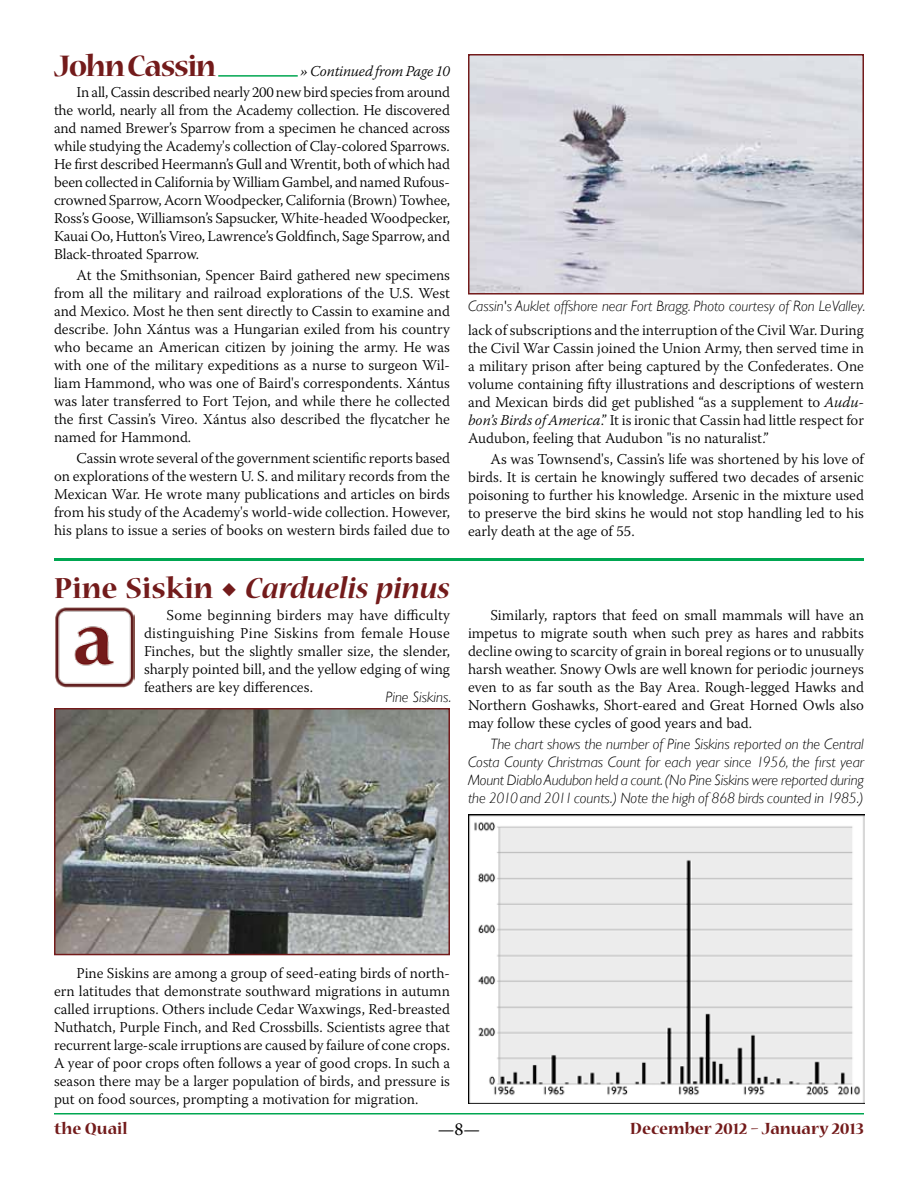
<style>
.page{position:relative;width:918px;height:1188px;background:#fff}
.page>*{position:absolute;margin:0;border:0;box-sizing:border-box;transform-origin:0 0}
.t1{font:italic 700 33px "Nueva Std";color:#731b1b}
.t2{font:700 33px "Nueva Std";letter-spacing:-.035em;color:#731b1b}
.t3{font:700 18px "Nueva Std";color:#731b1b}
.t4{font:18px "Warnock Pro";color:#000}
.t5{font:300 15px/18px "Warnock Pro";color:#000;text-align:justify}
.t6{font:italic 300 15px/18px "Gill Sans";color:#000;text-align:justify}
.t7{font:italic 300 15px "Warnock Pro";letter-spacing:-.015em;color:#000}
.s1{font-weight:400}
.s2{font-style:normal;font-size:32.25px}
.s3{font-family:"Minion Pro";font-weight:600;font-style:normal}
.s4{font-style:italic}
</style>
<div class="page">
<hr style="left:54px;top:1113px;width:810px;height:1px;background:#00a651">
<img style="left:55px;top:607px;width:80px;height:81px">
<hr style="left:54px;top:558px;width:810px;height:3px;background:#00a651">
<hr style="left:218px;top:75px;width:80px;height:2px;background:#00a651">
<img style="left:57px;top:711px;width:390px;height:241px">
<div style="left:54px;top:708px;width:396px;height:247px;border:2px solid #731b1b"></div>
<img style="left:468px;top:814px;width:396px;height:289px">
<img style="left:471px;top:57px;width:390px;height:235px">
<div style="left:468px;top:54px;width:396px;height:241px;border:2px solid #731b1b"></div>
<h1 class="t2" style="left:54px;top:51px;width:164px">John Cassin</h1>
<p class="t7" style="left:300px;top:62px;width:152px"><span class="s1">»</span> Continued from Page 10</p>
<p class="t5" style="left:54px;top:83px;width:398px;text-indent:22px">In all, Cassin described nearly 200 new bird species from around the world, nearly all from the Academy collection. He discovered and named Brewer’s Sparrow from a specimen he chanced across while studying the Academy's collection of Clay-colored Sparrows.<br>He first described Heermann’s Gull and Wrentit, both of which had been collected in California by William Gambel, and named Rufous&shy;crowned Sparrow, Acorn Woodpecker, California (Brown) Towhee, Ross’s Goose, Williamson’s Sapsucker, White-headed Woodpecker, Kauai Oo, Hutton’s Vireo, Lawrence’s Goldfinch, Sage Sparrow, and Black-throated Sparrow.</p>
<p class="t5" style="left:54px;top:266px;width:398px;text-indent:22px">At the Smithsonian, Spencer Baird gathered new specimens from all the military and railroad explorations of the U.S. West and Mexico. Most he then sent directly to Cassin to examine and describe. John Xántus was a Hungarian exiled from his country who became an American citizen by joining the army. He was with one of the military expeditions as a nurse to surgeon Wil&shy;liam Hammond, who was one of Baird's correspondents. Xántus was later transferred to Fort Tejon, and while there he collected the first Cassin’s Vireo. Xántus also described the flycatcher he named for Hammond.</p>
<p class="t5" style="left:54px;top:449px;width:398px;text-indent:22px">Cassin wrote several of the government scientific reports based on explorations of the western U. S. and military records from the Mexican War. He wrote many publications and articles on birds from his study of the Academy's world-wide collection. However, his plans to issue a series of books on western birds failed due to</p>
<h1 class="t1" style="left:54px;top:574px;width:397px"><span class="s2">Pine Siskin</span> <span class="s3">◆</span> Carduelis pinus</h1>
<p class="t5" style="left:144px;top:606px;width:308px;text-indent:22px">Some beginning birders may have difficulty distinguishing Pine Siskins from female House Finches, but the slightly smaller size, the slender, sharply pointed bill, and the yellow edging of wing feathers are key differences.</p>
<p class="t6" style="left:385px;top:688px;width:67px">Pine Siskins.</p>
<p class="t6" style="left:468px;top:297px;width:399px">Cassin's Auklet offshore near Fort Bragg. Photo courtesy of Ron LeValley.</p>
<p class="t5" style="left:468px;top:321px;width:397px">lack of subscriptions and the interruption of the Civil War. During the Civil War Cassin joined the Union Army, then served time in a military prison after being captured by the Confederates. One volume containing fifty illustrations and descriptions of western and Mexican birds did get published “as a supplement to <span class="s4">Audu&shy;bon’s Birds of America</span>.” It is ironic that Cassin had little respect for Audubon, feeling that Audubon "is no naturalist.”</p>
<p class="t5" style="left:468px;top:450px;width:397px;text-indent:22px">As was Townsend's, Cassin’s life was shortened by his love of birds. It is certain he knowingly suffered two decades of arsenic poisoning to further his knowledge. Arsenic in the mixture used to preserve the bird skins he would not stop handling led to his early death at the age of 55.</p>
<p class="t5" style="left:468px;top:606px;width:398px;text-indent:22px">Similarly, raptors that feed on small mammals will have an impetus to migrate south when such prey as hares and rabbits decline owing to scarcity of grain in boreal regions or to unusually harsh weather. Snowy Owls are well known for periodic journeys even to as far south as the Bay Area. Rough-legged Hawks and Northern Goshawks, Short-eared and Great Horned Owls also may follow these cycles of good years and bad.</p>
<p class="t6" style="left:468px;top:735px;width:397px;text-indent:22px">The chart shows the number of Pine Siskins reported on the Central Costa County Christmas Count for each year since 1956, the first year Mount Diablo Audubon held a count. (No Pine Siskins were reported during the 2010 and 2011 counts.) Note the high of 868 birds counted in 1985.)</p>
<p class="t5" style="left:54px;top:964px;width:398px;text-indent:22px">Pine Siskins are among a group of seed-eating birds of north&shy;ern latitudes that demonstrate southward migrations in autumn called irruptions. Others include Cedar Waxwings, Red-breasted Nuthatch, Purple Finch, and Red Crossbills. Scientists agree that recurrent large-scale irruptions are caused by failure of cone crops.<br>A year of poor crops often follows a year of good crops. In such a season there may be a larger population of birds, and pressure is put on food sources, prompting a motivation for migration.</p>
<p class="t3" style="left:54px;top:1120px;width:75px">the Quail</p>
<p class="t4" style="left:438px;top:1118px;width:44px">—8—</p>
<p class="t3" style="left:630px;top:1120px;width:235px">December 2012 – January 2013</p>
</div>
